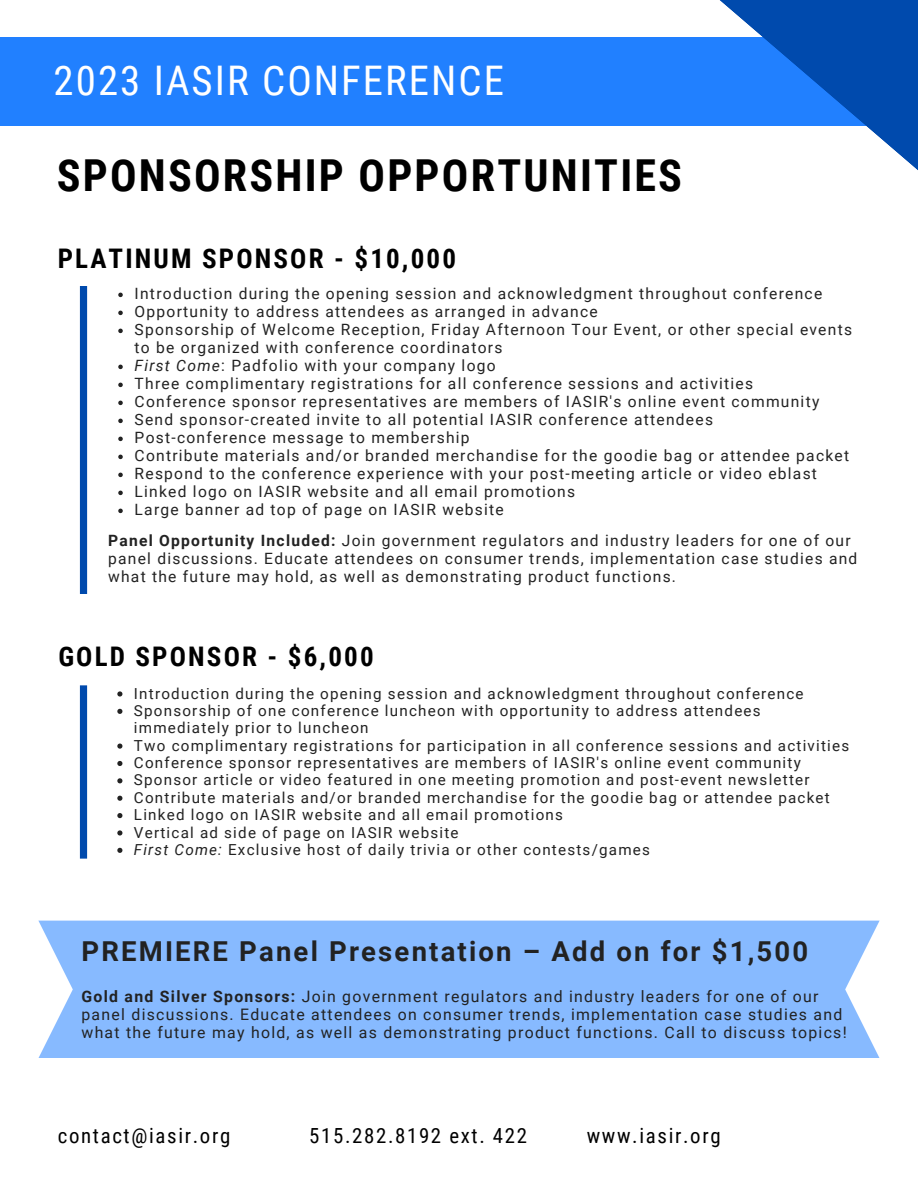
<style>
.page{position:relative;width:918px;height:1188px;background:#fff}
.page>*{position:absolute;margin:0;border:0;box-sizing:border-box;transform-origin:0 0}
.t1{font:700 44.1px "Roboto Condensed";letter-spacing:.05em;color:#000}
.t2{font:40.8px "Roboto Condensed";letter-spacing:.05em;color:#fff}
.t3{font:700 27.45px "Roboto";letter-spacing:.08em;color:#222}
.t4{font:700 27px "Roboto Condensed";letter-spacing:.08em;color:#000}
.t5{font:20.85px "Roboto Condensed";letter-spacing:.08em;color:#000}
.t6{font:15.9px/18.1px "Roboto";letter-spacing:.08em;color:#222}
.t7{font:15.6px/18px "Roboto";letter-spacing:.08em;color:#222}
.t8{font:15.15px/17.4px "Roboto";letter-spacing:.08em;color:#222}
.s1{font-style:italic}
.s2{font-weight:700}
</style>
<div class="page">
<div style="left:0;top:38px;width:475px;height:87px;background:#2180ff"></div>
<div style="left:454px;top:38px;width:464px;height:87px;background:#2180ff"></div>
<div style="left:80px;top:286px;width:7px;height:308px;background:#004aad"></div>
<svg style="left:118px;top:293px;width:5px;height:4px"></svg>
<svg style="left:118px;top:311px;width:5px;height:4px"></svg>
<svg style="left:118px;top:329px;width:5px;height:4px"></svg>
<svg style="left:118px;top:365px;width:5px;height:4px"></svg>
<svg style="left:118px;top:383px;width:5px;height:4px"></svg>
<svg style="left:118px;top:401px;width:5px;height:4px"></svg>
<svg style="left:118px;top:419px;width:5px;height:4px"></svg>
<svg style="left:118px;top:437px;width:5px;height:4px"></svg>
<svg style="left:118px;top:455px;width:5px;height:4px"></svg>
<svg style="left:118px;top:473px;width:5px;height:4px"></svg>
<svg style="left:118px;top:491px;width:5px;height:4px"></svg>
<svg style="left:118px;top:509px;width:5px;height:4px"></svg>
<svg style="left:80px;top:685px;width:7px;height:174px"></svg>
<svg style="left:117px;top:691px;width:5px;height:6px"></svg>
<svg style="left:117px;top:709px;width:5px;height:5px"></svg>
<svg style="left:117px;top:744px;width:5px;height:5px"></svg>
<svg style="left:117px;top:761px;width:5px;height:5px"></svg>
<svg style="left:117px;top:778px;width:5px;height:5px"></svg>
<svg style="left:117px;top:796px;width:5px;height:5px"></svg>
<svg style="left:117px;top:813px;width:5px;height:5px"></svg>
<svg style="left:117px;top:830px;width:5px;height:6px"></svg>
<svg style="left:117px;top:848px;width:5px;height:5px"></svg>
<svg style="left:713px;top:0;width:205px;height:170px"></svg>
<div style="left:38px;top:921px;width:842px;height:137px;background:#87baff"></div>
<p class="t2" style="left:54px;top:57px;width:452px">2023 IASIR CONFERENCE</p>
<p class="t1" style="left:57px;top:151px;width:627px">SPONSORSHIP OPPORTUNITIES</p>
<p class="t4" style="left:58px;top:243px;width:400px">PLATINUM SPONSOR - $10,000</p>
<p class="t7" style="left:135px;top:285px;width:689px">Introduction during the opening session and acknowledgment throughout conference</p>
<p class="t7" style="left:135px;top:303px;width:465px">Opportunity to address attendees as arranged in advance</p>
<p class="t7" style="left:135px;top:321px;width:719px">Sponsorship of Welcome Reception, Friday Afternoon Tour Event, or other special events to be organized with conference coordinators</p>
<p class="t7" style="left:135px;top:357px;width:363px"><span class="s1">First Come</span>: Padfolio with your company logo</p>
<p class="t7" style="left:135px;top:375px;width:620px">Three complimentary registrations for all conference sessions and activities</p>
<p class="t7" style="left:135px;top:393px;width:686px">Conference sponsor representatives are members of IASIR's online event community</p>
<p class="t7" style="left:135px;top:411px;width:580px">Send sponsor-created invite to all potential IASIR conference attendees</p>
<p class="t7" style="left:135px;top:429px;width:337px">Post-conference message to membership</p>
<p class="t7" style="left:135px;top:447px;width:716px">Contribute materials and/or branded merchandise for the goodie bag or attendee packet</p>
<p class="t7" style="left:135px;top:465px;width:684px">Respond to the conference experience with your post-meeting article or video eblast</p>
<p class="t7" style="left:135px;top:483px;width:442px">Linked logo on IASIR website and all email promotions</p>
<p class="t7" style="left:135px;top:501px;width:371px">Large banner ad top of page on IASIR website</p>
<p class="t7" style="left:108px;top:531px;width:751px"><span class="s2">Panel Opportunity Included:</span> Join government regulators and industry leaders for one of our panel discussions. Educate attendees on consumer trends, implementation case studies and what the future may hold, as well as demonstrating product functions.</p>
<p class="t4" style="left:58px;top:640px;width:317px">GOLD SPONSOR - $6,000</p>
<p class="t8" style="left:134px;top:685px;width:671px">Introduction during the opening session and acknowledgment throughout conference</p>
<p class="t8" style="left:134px;top:702px;width:628px">Sponsorship of one conference luncheon with opportunity to address attendees immediately prior to luncheon</p>
<p class="t8" style="left:134px;top:737px;width:717px">Two complimentary registrations for participation in all conference sessions and activities</p>
<p class="t8" style="left:134px;top:754px;width:668px">Conference sponsor representatives are members of IASIR's online event community</p>
<p class="t8" style="left:134px;top:772px;width:677px">Sponsor article or video featured in one meeting promotion and post-event newsletter</p>
<p class="t8" style="left:134px;top:789px;width:697px">Contribute materials and/or branded merchandise for the goodie bag or attendee packet</p>
<p class="t8" style="left:134px;top:806px;width:431px">Linked logo on IASIR website and all email promotions</p>
<p class="t8" style="left:134px;top:824px;width:326px">Vertical ad side of page on IASIR website</p>
<p class="t8" style="left:134px;top:841px;width:518px"><span class="s1">First Come:</span> Exclusive host of daily trivia or other contests/games</p>
<p class="t3" style="left:82px;top:936px;width:728px">PREMIERE Panel Presentation – Add on for $1,500</p>
<p class="t6" style="left:82px;top:987px;width:767px"><span class="s2">Gold and Silver Sponsors:</span> Join government regulators and industry leaders for one of our panel discussions. Educate attendees on consumer trends, implementation case studies and what the future may hold, as well as demonstrating product functions. Call to discuss topics!</p>
<p class="t5" style="left:58px;top:1123px;width:174px">contact@iasir.org</p>
<p class="t5" style="left:309px;top:1123px;width:219px">515.282.8192 ext. 422</p>
<p class="t5" style="left:587px;top:1123px;width:135px">www.iasir.org</p>
</div>
